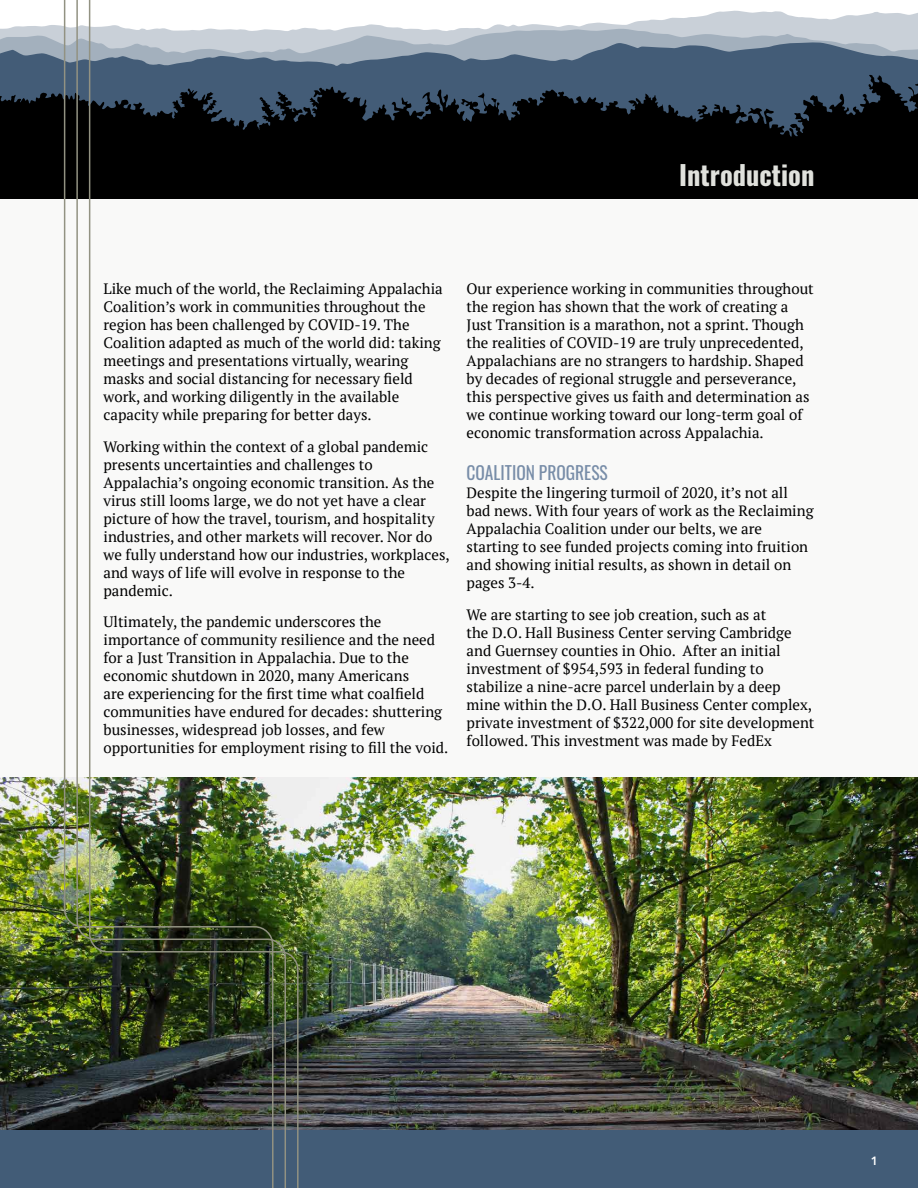
<style>
.page{position:relative;width:918px;height:1188px;background:#fff}
.page>*{position:absolute;margin:0;border:0;box-sizing:border-box;transform-origin:0 0}
.t1{font:700 27px "Oswald";color:#e0e1dc}
.t2{font:18px "Oswald";color:#788da8}
.t3{font:15px/18px "PT Serif";color:#000}
.t4{font:600 12px "Avenir Next";color:#fff}
</style>
<div class="page">
<img style="left:0;top:0;width:918px;height:1188px">
<h1 class="t1" style="left:679px;top:151px;width:137px">Introduction</h1>
<p class="t3" style="left:104px;top:280px;width:341px">Like much of the world, the Reclaiming Appalachia Coalition’s work in communities throughout the region has been challenged by COVID-19. The Coalition adapted as much of the world did: taking meetings and presentations virtually, wearing masks and social distancing for necessary field work, and working diligently in the available capacity while preparing for better days.</p>
<p class="t3" style="left:104px;top:437px;width:348px">Working within the context of a global pandemic presents uncertainties and challenges to Appalachia’s ongoing economic transition. As the virus still looms large, we do not yet have a clear picture of how the travel, tourism, and hospitality industries, and other markets will recover. Nor do we fully understand how our industries, workplaces, and ways of life will evolve in response to the pandemic.</p>
<p class="t3" style="left:104px;top:613px;width:346px">Ultimately, the pandemic underscores the importance of community resilience and the need for a Just Transition in Appalachia. Due to the economic shutdown in 2020, many Americans<br>are experiencing for the first time what coalfield communities have endured for decades: shuttering businesses, widespread job losses, and few opportunities for employment rising to fill the void.</p>
<p class="t3" style="left:467px;top:280px;width:349px">Our experience working in communities throughout the region has shown that the work of creating a Just Transition is a marathon, not a sprint. Though the realities of COVID-19 are truly unprecedented, Appalachians are no strangers to hardship. Shaped by decades of regional struggle and perseverance, this perspective gives us faith and determination as we continue working toward our long-term goal of economic transformation across Appalachia.</p>
<p class="t2" style="left:467px;top:457px;width:143px">COALITION PROGRESS</p>
<p class="t3" style="left:467px;top:484px;width:349px">Despite the lingering turmoil of 2020, it’s not all bad news. With four years of work as the Reclaiming Appalachia Coalition under our belts, we are starting to see funded projects coming into fruition and showing initial results, as shown in detail on pages 3-4.</p>
<p class="t3" style="left:467px;top:605px;width:349px">We are starting to see job creation, such as at<br>the D.O. Hall Business Center serving Cambridge and Guernsey counties in Ohio. After an initial investment of $954,593 in federal funding to stabilize a nine-acre parcel underlain by a deep mine within the D.O. Hall Business Center complex, private investment of $322,000 for site development followed. This investment was made by FedEx</p>
<p class="t4" style="left:873px;top:1145px;width:9px">1</p>
<p class="t4" style="left:871px;top:1150px;width:9px">1</p>
</div>
